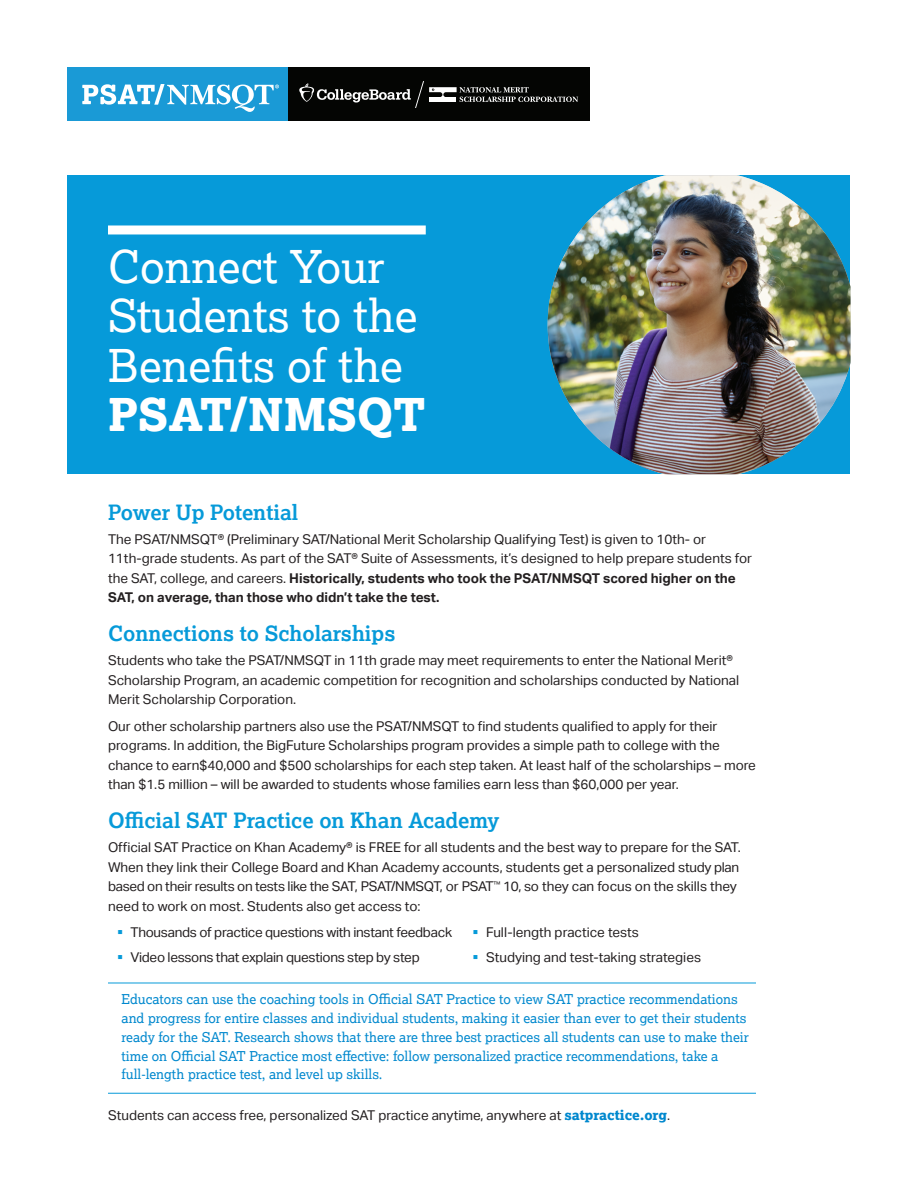
<style>
.page{position:relative;width:918px;height:1188px;background:#fff}
.page>*{position:absolute;margin:0;border:0;box-sizing:border-box;transform-origin:0 0}
.t1{font:45px/49.5px "Lexia";color:#fff}
.t2{font:700 21px "Lexia";color:#069ad9}
.t3{font:13.5px/19.5px "Aktiv Grotesk";color:#231f20}
.t4{font:13.5px/18.8px "Lexia";color:#0088ce}
.t5{font:13.5px "Aktiv Grotesk";letter-spacing:-.02em;color:#231f20}
.s1{font-weight:800}
.s2{font-weight:700}
.s3{color:#069ad9}
.s4{font-family:"Lexia";font-weight:800;color:#0088ce}
</style>
<div class="page">
<div style="left:288px;top:68px;width:302px;height:54px;background:#040503"></div>
<div style="left:68px;top:68px;width:220px;height:54px;background:#1a9ad6"></div>
<svg style="left:82px;top:84px;width:197px;height:28px"></svg>
<svg style="left:299px;top:81px;width:279px;height:27px"></svg>
<div style="left:68px;top:176px;width:782px;height:298px;background:#069ad9"></div>
<img style="left:548px;top:176px;width:302px;height:298px">
<hr style="left:108px;top:1093px;width:648px;height:1px;background:#069ad9">
<hr style="left:108px;top:983px;width:648px;height:1px;background:#069ad9">
<div style="left:108px;top:225px;width:318px;height:9px;background:#fff"></div>
<h1 class="t1" style="left:108px;top:241px;width:319px">Connect Your<br>Students to the<br>Benefits of the<br><span class="s1">PSAT/NMSQT</span></h1>
<h2 class="t2" style="left:108px;top:499px;width:192px">Power Up Potential</h2>
<p class="t3" style="left:108px;top:530px;width:646px">The PSAT/NMSQT® (Preliminary SAT/National Merit Scholarship Qualifying Test) is given to 10th- or 11th-grade students. As part of the SAT® Suite of Assessments, itʼs designed to help prepare students for the SAT, college, and careers. <span class="s2">Historically, students who took the PSAT/NMSQT scored higher on the SAT, on average, than those who didn’t take the test.</span></p>
<h2 class="t2" style="left:108px;top:621px;width:289px">Connections to Scholarships</h2>
<p class="t3" style="left:108px;top:651px;width:633px">Students who take the PSAT/NMSQT in 11th grade may meet requirements to enter the National Merit®<br>Scholarship Program, an academic competition for recognition and scholarships conducted by National<br>Merit Scholarship Corporation.</p>
<p class="t3" style="left:108px;top:716px;width:650px">Our other scholarship partners also use the PSAT/NMSQT to find students qualified to apply for their programs. In addition, the BigFuture Scholarships program provides a simple path to college with the chance to earn$40,000 and $500 scholarships for each step taken. At least half of the scholarships – more than $1.5 million – will be awarded to students whose families earn less than $60,000 per year.</p>
<h2 class="t2" style="left:108px;top:807px;width:393px">Official SAT Practice on Khan Academy</h2>
<p class="t3" style="left:108px;top:838px;width:634px">Official SAT Practice on Khan Academy® is FREE for all students and the best way to prepare for the SAT.<br>When they link their College Board and Khan Academy accounts, students get a personalized study plan based on their results on tests like the SAT, PSAT/NMSQT, or PSAT<sup>™</sup> 10, so they can focus on the skills they need to work on most. Students also get access to:</p>
<p class="t5" style="left:117px;top:924px;width:337px"><span class="s3">▪</span> Thousands of practice questions with instant feedback</p>
<p class="t5" style="left:117px;top:949px;width:304px"><span class="s3">▪</span> Video lessons that explain questions step by step</p>
<p class="t3" style="left:473px;top:922px;width:168px"><span class="s3">▪</span> Full-length practice tests</p>
<p class="t3" style="left:473px;top:948px;width:230px"><span class="s3">▪</span> Studying and test-taking strategies</p>
<p class="t4" style="left:122px;top:990px;width:629px">Educators can use the coaching tools in Official SAT Practice to view SAT practice recommendations and progress for entire classes and individual students, making it easier than ever to get their students ready for the SAT. Research shows that there are three best practices all students can use to make their time on Official SAT Practice most effective: follow personalized practice recommendations, take a full-length practice test, and level up skills.</p>
<p class="t3" style="left:108px;top:1105px;width:564px">Students can access free, personalized SAT practice anytime, anywhere at <span class="s4">satpractice.org</span>.</p>
</div>
